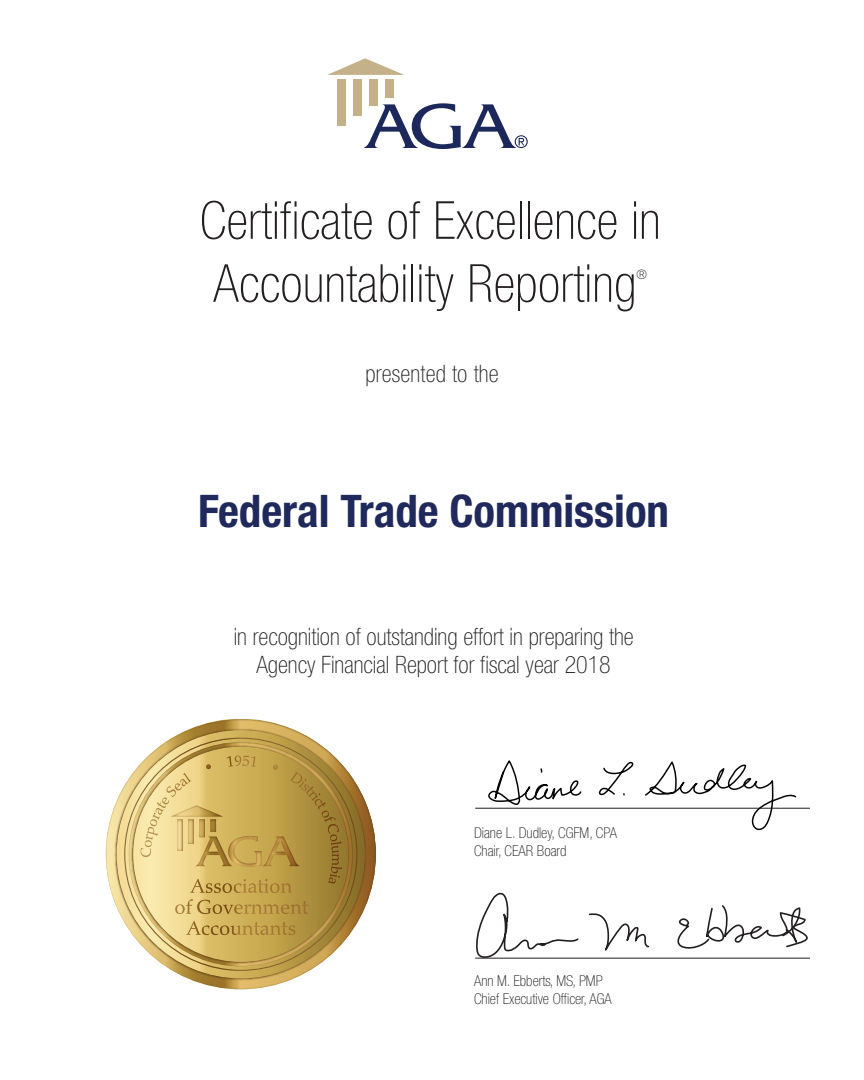
<style>
.page{position:relative;width:864px;height:1080px;background:#fff}
.page>*{position:absolute;margin:0;border:0;box-sizing:border-box;transform-origin:0 0}
.t1{font:100 condensed 52.5px/63px "Helvetica Neue LT Std";letter-spacing:.005em;color:#231f20}
.t2{font:700 condensed 45px "Helvetica Neue LT Std";color:#20295c}
.t3{font:100 condensed 24px/28.8px "Helvetica Neue LT Std";color:#231f20;text-align:center}
.t4{font:100 condensed 15px/18px "Helvetica Neue LT Std";color:#231f20}
.t5{font:100 condensed 13.05px "Helvetica Neue LT Std";color:#231f20}
</style>
<div class="page">
<div style="left:337px;top:79px;width:8px;height:47px;background:#c4b089"></div>
<svg style="left:327px;top:58px;width:77px;height:17px"></svg>
<div style="left:353px;top:79px;width:8px;height:36px;background:#c4b089"></div>
<div style="left:369px;top:79px;width:9px;height:26px;background:#c4b089"></div>
<div style="left:385px;top:79px;width:9px;height:18px;background:#c4b089"></div>
<svg style="left:364px;top:103px;width:164px;height:46px"></svg>
<hr style="left:475px;top:958px;width:335px;height:1px;background:#231f20">
<hr style="left:475px;top:808px;width:335px;height:1px;background:#231f20">
<svg style="left:475px;top:892px;width:175px;height:67px"></svg>
<svg style="left:673px;top:905px;width:137px;height:54px"></svg>
<svg style="left:488px;top:760px;width:310px;height:71px"></svg>
<svg style="left:106px;top:719px;width:270px;height:270px"></svg>
<svg style="left:141px;top:756px;width:201px;height:179px;background:#caad5f"></svg>
<h1 class="t1" style="left:200px;top:188px;width:462px">Certificate of Excellence in<br>Accountability Reporting</h1>
<p class="t5" style="left:637px;top:267px;width:12px">®</p>
<p class="t3" style="left:365px;top:359px;width:135px">presented to the</p>
<h2 class="t2" style="left:198px;top:484px;width:473px">Federal Trade Commission</h2>
<p class="t3" style="left:234px;top:622px;width:401px">in recognition of outstanding effort in preparing the<br>Agency Financial Report for fiscal year 2018</p>
<p class="t4" style="left:474px;top:823px;width:144px">Diane L. Dudley, CGFM, CPA<br>Chair, CEAR Board</p>
<p class="t4" style="left:474px;top:972px;width:139px">Ann M. Ebberts, MS, PMP<br>Chief Executive Officer, AGA</p>
</div>
